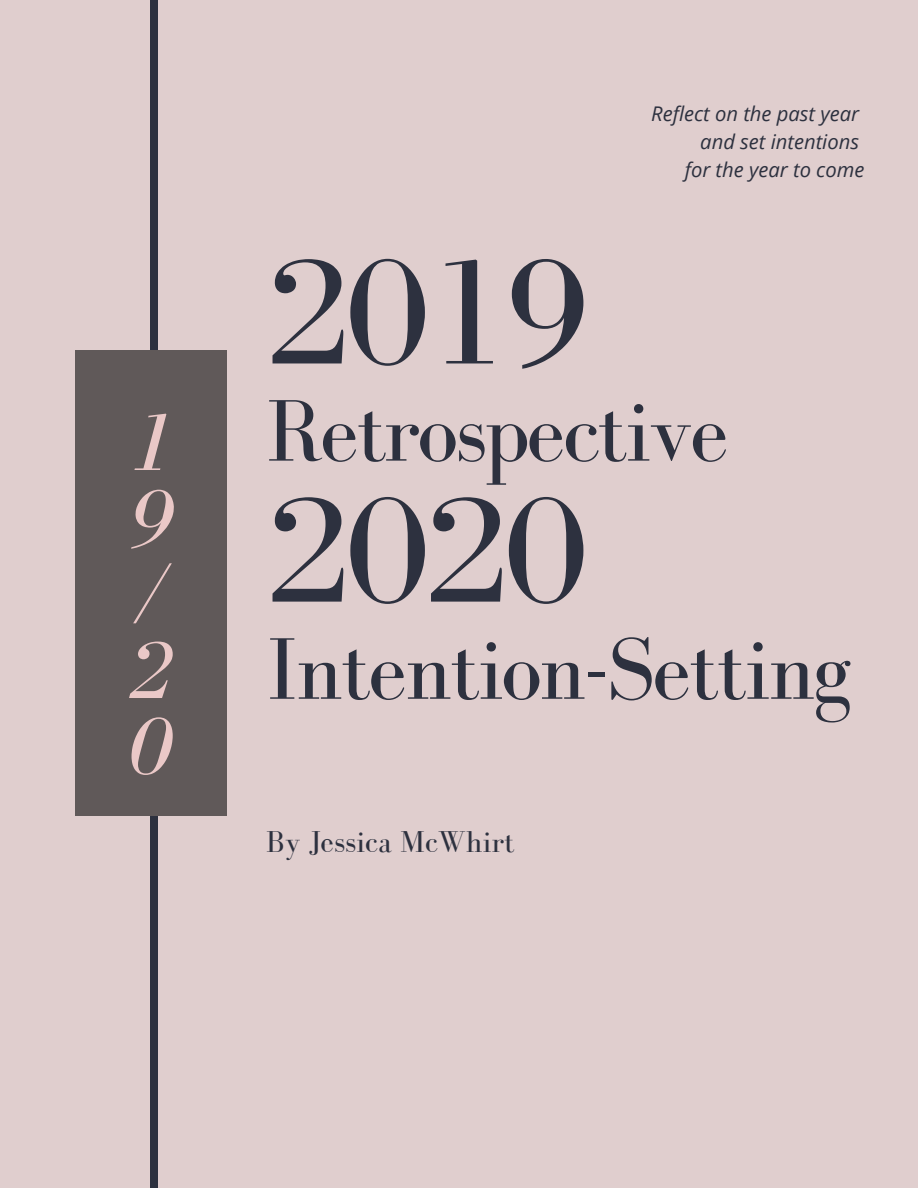
<style>
.page{position:relative;width:918px;height:1188px;background:#e0cece}
.page>*{position:absolute;margin:0;border:0;box-sizing:border-box;transform-origin:0 0}
.t1{font:156px "Bodoni FLF";letter-spacing:-.03em;color:#2d313f}
.t2{font:90px "Bodoni FLF";letter-spacing:-.03em;color:#2d313f}
.t3{font:italic 84px/76.1px "Bodoni FLF";color:#eac8c7}
.t4{font:31.2px "Bodoni FLF";color:#2d313f}
.t5{font:italic 20.25px/28px "Open Sans";color:#2d313f;text-align:right}
</style>
<div class="page">
<div style="left:150px;top:0;width:8px;height:1188px;background:#2d313f"></div>
<div style="left:76px;top:350px;width:151px;height:466px;background:#605959"></div>
<h3 class="t3" style="left:127px;top:404px;width:47px">1<br>9 /<br>2<br>0</h3>
<p class="t5" style="left:651px;top:99px;width:215px">Reflect on the past year and set intentions<br>for the year to come</p>
<h1 class="t1" style="left:266px;top:227px;width:323px">2019</h1>
<h2 class="t2" style="left:266px;top:382px;width:464px">Retrospective</h2>
<h1 class="t1" style="left:266px;top:465px;width:323px">2020</h1>
<h2 class="t2" style="left:266px;top:620px;width:587px">Intention-Setting</h2>
<h3 class="t4" style="left:266px;top:824px;width:250px">By Jessica McWhirt</h3>
</div>
